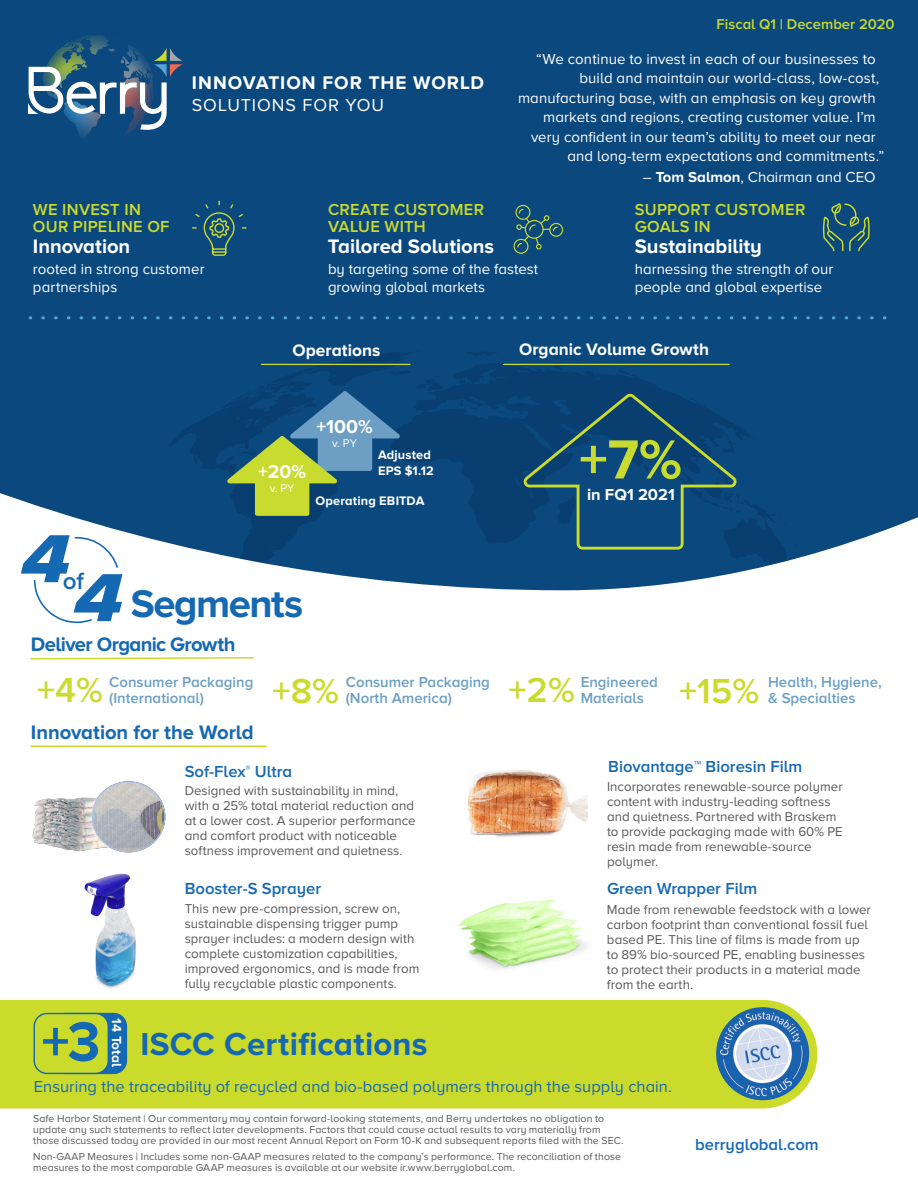
<style>
.page{position:relative;width:918px;height:1188px;background:#fff}
.page>*{position:absolute;margin:0;border:0;box-sizing:border-box;transform-origin:0 0}
.t1{font:70.35px "Proxima Nova A Extrabld It";color:#1568b2;scale:1.13 1}
.t2{font:700 57px "Proxima Nova A";color:#cadb2f}
.t3{font:700 40.05px "Proxima Nova A";letter-spacing:-.035em;color:#1568b2}
.t4{font:600 36px "Proxima Nova A";color:#cbdb2c}
.t5{font:600 36px "Proxima Nova A";color:#cadb2f}
.t6{font:700 33px "Proxima Nova A";letter-spacing:.005em;color:#1568b2}
.t7{font:600 24.15px "Proxima Nova A";color:#1568b2}
.t8{font:700 20.25px "Proxima Nova A";letter-spacing:-.015em;color:#1568b2}
.t9{font:700 20.25px "Proxima Nova A";letter-spacing:-.005em;color:#fff}
.t10{font:700 19.35px "Proxima Nova A";color:#fff}
.t11{font:700 19.05px "Proxima Nova A";letter-spacing:.05em;color:#fff}
.t12{font:18px "Proxima Nova A";letter-spacing:.05em;color:#fff}
.t13{font:700 17.25px "Proxima Nova A";color:#fff}
.t14{font:600 16.65px "Proxima Nova A";color:#1568b2}
.t15{font:16.5px "Proxima Nova A";letter-spacing:.005em;color:#1568b2}
.t16{font:600 16.5px/16.5px "Proxima Nova A";letter-spacing:.02em;color:#cbdb2c}
.t17{font:700 16.5px "Proxima Nova A";color:#fff}
.t18{font:15px/18px "Proxima Nova A";letter-spacing:.005em;color:#fff}
.t19{font:600 15px "Proxima Nova A";color:#6c9fc3}
.t20{font:600 14.7px "Proxima Nova A";color:#cbdb2c}
.t21{font:700 13.65px "Proxima Nova A";letter-spacing:.015em;color:#fff}
.t22{font:13.35px/15px "Proxima Nova A";color:#57585a}
.t23{font:700 12.75px/15.9px "Proxima Nova A";letter-spacing:.01em;color:#fff}
.t24{font:11.55px "Proxima Nova A";color:#fff}
.t25{font:10.5px/11.2px "Proxima Nova A";letter-spacing:.01em;color:#57585a}
.s1{font-weight:700}
.s2{font-family:"Proxima Nova A Extrabld It";font-weight:400;font-size:70.35px}
.s3{font-size:57.45px}
</style>
<div class="page">
<img style="left:33px;top:781px;width:133px;height:72px">
<div style="left:0;top:0;width:918px;height:554px;background:#0a487e"></div>
<svg style="left:164px;top:352px;width:651px;height:238px;background:#215787"></svg>
<svg style="left:464px;top:352px;width:96px;height:6px"></svg>
<img style="left:458px;top:899px;width:129px;height:70px">
<svg style="left:226px;top:391px;width:175px;height:125px;background:#467779"></svg>
<div style="left:0;top:1000px;width:817px;height:108px;background:#cbdb2c"></div>
<img style="left:716px;top:1007px;width:93px;height:93px;border-radius:47px">
<img style="left:84px;top:873px;width:52px;height:116px">
<svg style="left:28px;top:35px;width:155px;height:95px;background:#406d91"></svg>
<svg style="left:30px;top:316px;width:858px;height:3px;background:#1a5b90"></svg>
<svg style="left:30px;top:657px;width:224px;height:3px"></svg>
<hr style="left:261px;top:364px;width:149px;height:1px;background:#cadb2f">
<hr style="left:504px;top:364px;width:225px;height:1px;background:#cadb2f">
<hr style="left:31px;top:745px;width:235px;height:2px;background:#cadb2f">
<img style="left:468px;top:770px;width:120px;height:67px">
<svg style="left:33px;top:580px;width:59px;height:44px"></svg>
<svg style="left:73px;top:536px;width:46px;height:32px"></svg>
<svg style="left:520px;top:391px;width:218px;height:160px;background:#124b74"></svg>
<svg style="left:822px;top:202px;width:48px;height:50px;background:#2b616f"></svg>
<svg style="left:193px;top:201px;width:53px;height:56px;background:#225a73"></svg>
<div style="left:516px;top:205px;width:14px;height:15px;border:1px solid #cbdb2c;border-radius:50%"></div>
<div style="left:514px;top:239px;width:15px;height:15px;border:1px solid #cbdb2c;border-radius:50%"></div>
<div style="left:549px;top:223px;width:14px;height:14px;border:1px solid #cbdb2c;border-radius:50%"></div>
<svg style="left:516px;top:208px;width:42px;height:41px;background:#275e71"></svg>
<div style="left:52px;top:1014px;width:74px;height:59px;background:#1568b2;border-radius:13px"></div>
<div style="left:52px;top:1013px;width:75px;height:61px;border:1px solid #1568b2;border-radius:13px"></div>
<div style="left:34px;top:1014px;width:74px;height:59px;background:#cbdb2c;border-radius:13px"></div>
<div style="left:34px;top:1013px;width:75px;height:61px;border:1px solid #1568b2;border-radius:13px"></div>
<h3 class="t11" style="left:192px;top:72px;width:294px">INNOVATION FOR THE WORLD</h3>
<h3 class="t12" style="left:192px;top:95px;width:194px">SOLUTIONS FOR YOU</h3>
<p class="t20" style="left:717px;top:16px;width:180px">Fiscal Q1 | December 2020</p>
<p class="t18" style="left:536px;top:50px;width:341px">“We continue to invest in each of our businesses to</p>
<p class="t18" style="left:579px;top:69px;width:301px">build and maintain our world-class, low-cost,</p>
<p class="t18" style="left:518px;top:89px;width:359px">manufacturing base, with an emphasis on key growth</p>
<p class="t18" style="left:543px;top:108px;width:334px">markets and regions, creating customer value. I’m</p>
<p class="t18" style="left:531px;top:128px;width:346px">very confident in our team’s ability to meet our near</p>
<p class="t18" style="left:567px;top:147px;width:318px">and long-term expectations and commitments.”</p>
<p class="t18" style="left:643px;top:168px;width:234px">– <span class="s1">Tom Salmon</span>, Chairman and CEO</p>
<p class="t16" style="left:33px;top:201px;width:138px">WE INVEST IN<br>OUR PIPELINE OF</p>
<p class="t18" style="left:33px;top:260px;width:173px">rooted in strong customer partnerships</p>
<h3 class="t9" style="left:33px;top:235px;width:99px">Innovation</h3>
<p class="t16" style="left:328px;top:201px;width:158px">CREATE CUSTOMER<br>VALUE WITH</p>
<h3 class="t9" style="left:328px;top:235px;width:168px">Tailored Solutions</h3>
<h3 class="t9" style="left:635px;top:235px;width:129px">Sustainability</h3>
<p class="t16" style="left:635px;top:201px;width:172px">SUPPORT CUSTOMER<br>GOALS IN</p>
<p class="t18" style="left:328px;top:260px;width:212px">by targeting some of the fastest growing global markets</p>
<p class="t18" style="left:635px;top:260px;width:200px">harnessing the strength of our people and global expertise</p>
<p class="t13" style="left:292px;top:340px;width:89px">Operations</p>
<p class="t13" style="left:519px;top:340px;width:192px">Organic Volume Growth</p>
<h3 class="t10" style="left:258px;top:461px;width:50px">+20%</h3>
<p class="t24" style="left:270px;top:482px;width:26px">v. PY</p>
<h3 class="t10" style="left:316px;top:415px;width:58px">+100%</h3>
<p class="t24" style="left:332px;top:436px;width:26px">v. PY</p>
<p class="t23" style="left:378px;top:446px;width:57px">Adjusted<br>EPS $1.12</p>
<p class="t23" style="left:316px;top:493px;width:110px">Operating EBITDA</p>
<h2 class="t2" style="left:579px;top:427px;width:105px">+7%</h2>
<p class="t17" style="left:587px;top:486px;width:89px">in FQ1 2021</p>
<h1 class="t1" style="left:21px;top:518px;width:45px">4</h1>
<h3 class="t7" style="left:63px;top:568px;width:23px">of</h3>
<h3 class="t3" style="left:74px;top:581px;width:231px"><span class="s2">4</span> Segments</h3>
<h3 class="t8" style="left:31px;top:633px;width:206px">Deliver Organic Growth</h3>
<p class="t19" style="left:109px;top:673px;width:146px">Consumer Packaging</p>
<h3 class="t5" style="left:37px;top:670px;width:67px">+4%</h3>
<p class="t19" style="left:109px;top:690px;width:96px">(International)</p>
<h3 class="t8" style="left:31px;top:720px;width:224px">Innovation for the World</h3>
<h3 class="t4" style="left:273px;top:670px;width:68px">+8%</h3>
<p class="t19" style="left:346px;top:673px;width:146px">Consumer Packaging</p>
<p class="t19" style="left:346px;top:690px;width:108px">(North America)</p>
<p class="t14" style="left:185px;top:762px;width:109px">Sof-Flex<sup>®</sup> Ultra</p>
<p class="t22" style="left:185px;top:783px;width:232px">Designed with sustainability in mind, with a 25% total material reduction and at a lower cost. A superior performance and comfort product with noticeable softness improvement and quietness.</p>
<p class="t14" style="left:185px;top:879px;width:138px">Booster-S Sprayer</p>
<p class="t22" style="left:185px;top:901px;width:236px">This new pre-compression, screw on, sustainable dispensing trigger pump sprayer includes: a modern design with complete customization capabilities, improved ergonomics, and is made from fully recyclable plastic components.</p>
<p class="t21" style="left:125px;top:1018px;width:51px;rotate:90deg">14 Total</p>
<h3 class="t6" style="left:41px;top:1025px;width:388px"><span class="s3">+3</span> ISCC Certifications</h3>
<p class="t19" style="left:581px;top:673px;width:79px">Engineered</p>
<h3 class="t5" style="left:509px;top:670px;width:68px">+2%</h3>
<p class="t19" style="left:581px;top:690px;width:65px">Materials</p>
<h3 class="t4" style="left:679px;top:671px;width:82px">+15%</h3>
<p class="t19" style="left:768px;top:673px;width:115px">Health, Hygiene,</p>
<p class="t19" style="left:768px;top:690px;width:89px">&amp; Specialties</p>
<p class="t14" style="left:608px;top:757px;width:196px">Biovantage™ Bioresin Film</p>
<p class="t22" style="left:607px;top:779px;width:237px">Incorporates renewable-source polymer content with industry-leading softness and quietness. Partnered with Braskem to provide packaging made with 60% PE resin made from renewable-source polymer.</p>
<p class="t14" style="left:607px;top:879px;width:152px">Green Wrapper Film</p>
<p class="t22" style="left:607px;top:902px;width:266px">Made from renewable feedstock with a lower carbon footprint than conventional fossil fuel based PE. This line of films is made from up to 89% bio-sourced PE, enabling businesses to protect their products in a material made from the earth.</p>
<p class="t15" style="left:34px;top:1077px;width:640px">Ensuring the traceability of recycled and bio-based polymers through the supply chain.</p>
<p class="t25" style="left:33px;top:1113px;width:592px">Safe Harbor Statement | Our commentary may contain forward-looking statements, and Berry undertakes no obligation to update any such statements to reflect later developments. Factors that could cause actual results to vary materially from those discussed today are provided in our most recent Annual Report on Form 10-K and subsequent reports filed with the SEC.</p>
<p class="t25" style="left:33px;top:1151px;width:589px">Non-GAAP Measures | Includes some non-GAAP measures related to the company’s performance. The reconciliation of those measures to the most comparable GAAP measures is available at our website ir.www.berryglobal.com.</p>
<p class="t14" style="left:695px;top:1135px;width:125px">berryglobal.com</p>
</div>
